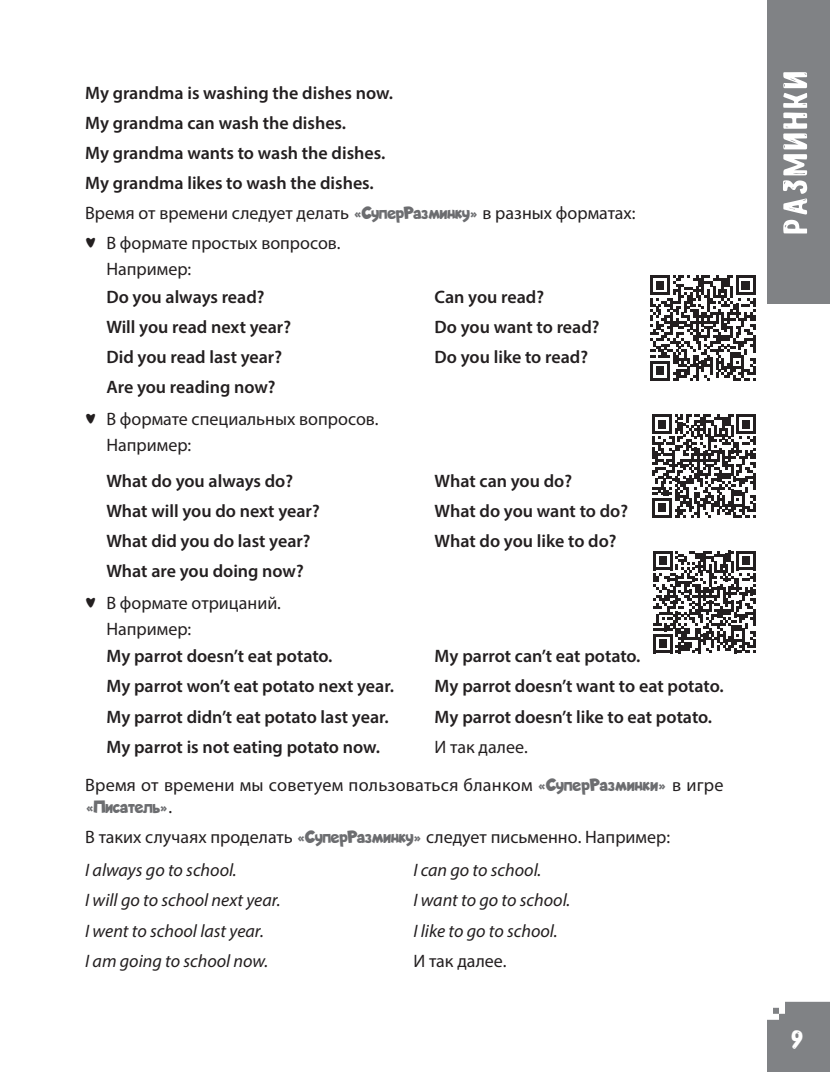
<style>
.page{position:relative;width:830px;height:1072px;background:#fff}
.page>*{position:absolute;margin:0;border:0;box-sizing:border-box;transform-origin:0 0}
.t1{font:21px "Chocolatecyr lat";color:#fff}
.ListCont{font:600 18px "Myriad Pro";color:#231f20}
.ListCont-2{font:18px/21.6px "Myriad Pro";color:#231f20}
.t2{font:italic 18px "Myriad Pro";color:#231f20}
.s1{font-family:"Lapsus Pro";font-weight:700;color:#6c6d70}
.s2{font-family:"Happy Fox";font-stretch:condensed}
</style>
<div class="page">
<div style="left:766px;top:0;width:63px;height:303px;background:#808285"></div>
<svg style="left:783px;top:72px;width:23px;height:161px"></svg>
<svg style="left:767px;top:1001px;width:62px;height:70px;background:#888a8d"></svg>
<svg style="left:650px;top:275px;width:105px;height:106px"></svg>
<svg style="left:652px;top:414px;width:103px;height:103px"></svg>
<svg style="left:653px;top:551px;width:102px;height:102px"></svg>
<p class="ListCont" style="left:85px;top:81px;width:309px">My grandma is washing the dishes now.</p>
<p class="ListCont" style="left:85px;top:111px;width:262px">My grandma can wash the dishes.</p>
<p class="ListCont" style="left:85px;top:141px;width:301px">My grandma wants to wash the dishes.</p>
<p class="ListCont" style="left:85px;top:171px;width:290px">My grandma likes to wash the dishes.</p>
<p class="ListCont-2" style="left:85px;top:202px;width:551px">Время от времени следует делать <span class="s1">«СуперРазминку»</span> в разных форматах:</p>
<p class="ListCont-2" style="left:85px;top:232px;width:257px"><span class="s2">&amp;</span> В формате простых вопросов.</p>
<p class="ListCont-2" style="left:106px;top:258px;width:86px">Например:</p>
<p class="ListCont" style="left:106px;top:285px;width:160px">Do you always read?</p>
<p class="ListCont" style="left:106px;top:316px;width:186px">Will you read next year?</p>
<p class="ListCont" style="left:106px;top:346px;width:177px">Did you read last year?</p>
<p class="ListCont" style="left:106px;top:376px;width:171px">Are you reading now?</p>
<p class="ListCont" style="left:434px;top:285px;width:111px">Can you read?</p>
<p class="ListCont" style="left:434px;top:316px;width:166px">Do you want to read?</p>
<p class="ListCont" style="left:434px;top:346px;width:155px">Do you like to read?</p>
<p class="ListCont-2" style="left:85px;top:408px;width:295px"><span class="s2">&amp;</span> В формате специальных вопросов.</p>
<p class="ListCont-2" style="left:106px;top:434px;width:86px">Например:</p>
<p class="ListCont" style="left:106px;top:469px;width:188px">What do you always do?</p>
<p class="ListCont" style="left:106px;top:499px;width:215px">What will you do next year?</p>
<p class="ListCont" style="left:106px;top:530px;width:205px">What did you do last year?</p>
<p class="ListCont" style="left:106px;top:560px;width:199px">What are you doing now?</p>
<p class="ListCont" style="left:434px;top:469px;width:139px">What can you do?</p>
<p class="ListCont" style="left:434px;top:499px;width:195px">What do you want to do?</p>
<p class="ListCont" style="left:434px;top:530px;width:183px">What do you like to do?</p>
<p class="ListCont-2" style="left:85px;top:592px;width:197px"><span class="s2">&amp;</span> В формате отрицаний.</p>
<p class="ListCont-2" style="left:106px;top:618px;width:86px">Например:</p>
<p class="ListCont" style="left:106px;top:645px;width:227px">My parrot doesn’t eat potato.</p>
<p class="ListCont" style="left:106px;top:675px;width:289px">My parrot won’t eat potato next year.</p>
<p class="ListCont" style="left:106px;top:705px;width:284px">My parrot didn’t eat potato last year.</p>
<p class="ListCont" style="left:106px;top:735px;width:275px">My parrot is not eating potato now.</p>
<p class="ListCont" style="left:434px;top:645px;width:207px">My parrot can’t eat potato.</p>
<p class="ListCont" style="left:434px;top:675px;width:290px">My parrot doesn’t want to eat potato.</p>
<p class="ListCont" style="left:434px;top:705px;width:279px">My parrot doesn’t like to eat potato.</p>
<p class="ListCont-2" style="left:434px;top:735px;width:95px">И так далее.</p>
<p class="ListCont-2" style="left:85px;top:774px;width:639px">Время от времени мы советуем пользоваться бланком <span class="s1">«СуперРазминки»</span> в игре <span class="s1">«Писатель»</span>.</p>
<p class="ListCont-2" style="left:85px;top:825px;width:586px">В таких случаях проделать <span class="s1">«СуперРазминку»</span> следует письменно. Например:</p>
<p class="t2" style="left:85px;top:859px;width:153px">I always go to school.</p>
<p class="t2" style="left:85px;top:889px;width:197px">I will go to school next year.</p>
<p class="t2" style="left:85px;top:919px;width:180px">I went to school last year.</p>
<p class="t2" style="left:85px;top:949px;width:185px">I am going to school now.</p>
<p class="t2" style="left:413px;top:859px;width:129px">I can go to school.</p>
<p class="t2" style="left:413px;top:889px;width:158px">I want to go to school.</p>
<p class="t2" style="left:413px;top:919px;width:146px">I like to go to school.</p>
<p class="ListCont-2" style="left:413px;top:949px;width:95px">И так далее.</p>
<p class="t1" style="left:790px;top:1029px;width:13px">9</p>
</div>
